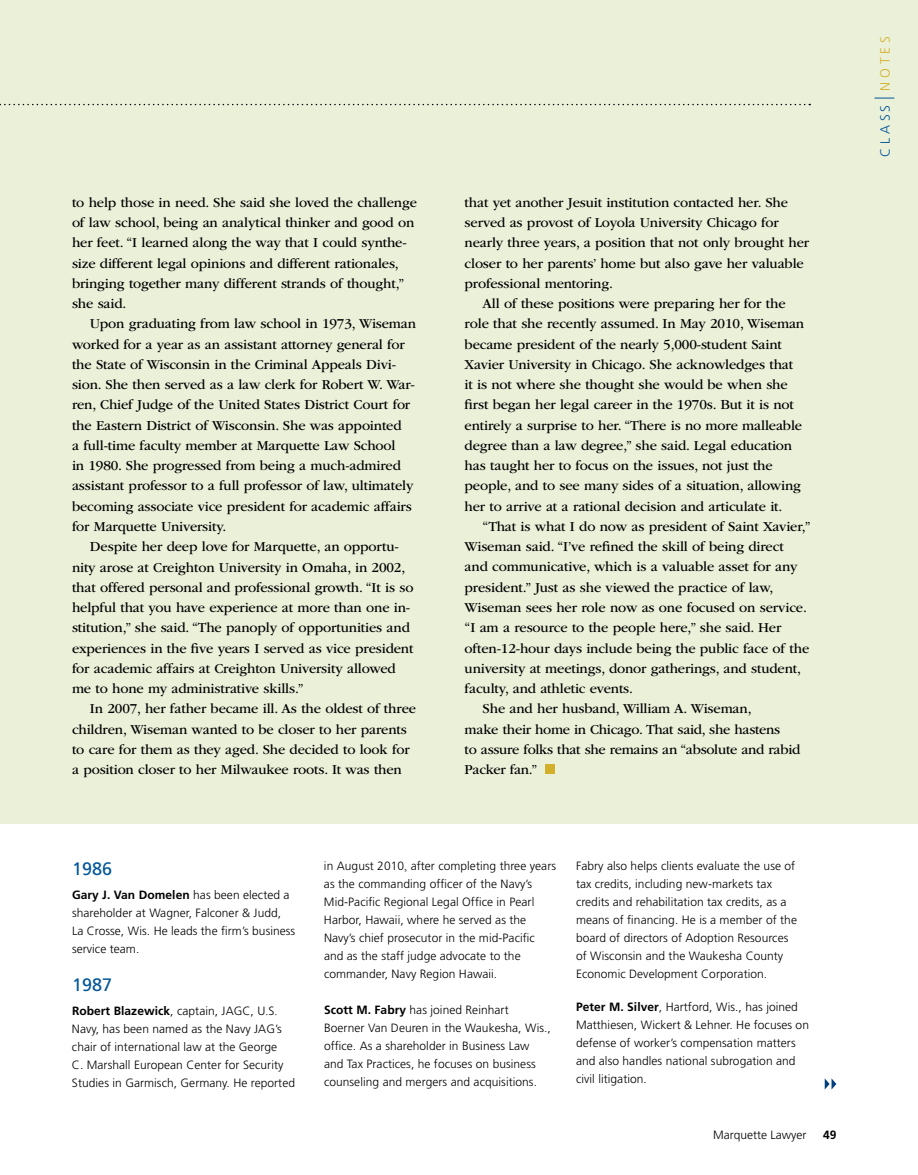
<style>
.page{position:relative;width:918px;height:1175px;background:#fff}
.page>*{position:absolute;margin:0;border:0;box-sizing:border-box;transform-origin:0 0}
.t1{font:18px "Frutiger";letter-spacing:.005em;color:#005699}
.t2{font:14.25px/20.2px "ITC Garamond Std";letter-spacing:-.01em;color:#000}
.t3{font:300 13.5px "Frutiger";letter-spacing:.3em;color:#005699}
.t4{font:300 12px/18px "Frutiger";letter-spacing:.005em;color:#000}
.t5{font:700 12px "Frutiger";color:#000}
.s1{font-weight:700}
.s2{font-family:"Times New Roman";font-weight:400}
.s3{color:#d4b02a}
</style>
<div class="page">
<div style="left:0;top:0;width:918px;height:824px;background:#ebf0d9"></div>
<div style="left:545px;top:764px;width:10px;height:10px;background:#d4b02a"></div>
<svg style="left:0;top:104px;width:810px;height:1px"></svg>
<svg style="left:874px;top:98px;width:20px;height:1px"></svg>
<svg style="left:825px;top:1078px;width:11px;height:11px"></svg>
<p class="t2" style="left:72px;top:192px;width:346px">to help those in need. She said she loved the challenge of law school, being an analytical thinker and good on her feet. “I learned along the way that I could synthe&shy;size different legal opinions and different rationales, bringing together many different strands of thought,” she said.</p>
<p class="t2" style="left:72px;top:314px;width:346px;text-indent:18px">Upon graduating from law school in 1973, Wiseman worked for a year as an assistant attorney general for the State of Wisconsin in the Criminal Appeals Divi&shy;sion. She then served as a law clerk for Robert W. War&shy;ren, Chief Judge of the United States District Court for the Eastern District of Wisconsin. She was appointed<br>a full-time faculty member at Marquette Law School<br>in 1980. She progressed from being a much-admired assistant professor to a full professor of law, ultimately becoming associate vice president for academic affairs for Marquette University.</p>
<p class="t2" style="left:72px;top:537px;width:343px;text-indent:18px">Despite her deep love for Marquette, an opportu&shy;nity arose at Creighton University in Omaha, in 2002, that offered personal and professional growth. “It is so helpful that you have experience at more than one in&shy;stitution,” she said. “The panoply of opportunities and experiences in the five years I served as vice president for academic affairs at Creighton University allowed me to hone my administrative skills.”</p>
<p class="t2" style="left:72px;top:699px;width:346px;text-indent:18px">In 2007, her father became ill. As the oldest of three children, Wiseman wanted to be closer to her parents to care for them as they aged. She decided to look for a position closer to her Milwaukee roots. It was then</p>
<p class="t2" style="left:465px;top:192px;width:325px">that yet another Jesuit institution contacted her. She</p>
<p class="t2" style="left:465px;top:213px;width:316px">served as provost of Loyola University Chicago for</p>
<p class="t2" style="left:465px;top:233px;width:346px">nearly three years, a position that not only brought her</p>
<p class="t2" style="left:465px;top:253px;width:341px">closer to her parents’ home but also gave her valuable</p>
<p class="t2" style="left:465px;top:273px;width:150px">professional mentoring.</p>
<p class="t2" style="left:483px;top:294px;width:305px">All of these positions were preparing her for the</p>
<p class="t2" style="left:465px;top:314px;width:341px">role that she recently assumed. In May 2010, Wiseman</p>
<p class="t2" style="left:465px;top:334px;width:319px">became president of the nearly 5,000-student Saint</p>
<p class="t2" style="left:465px;top:354px;width:330px">Xavier University in Chicago. She acknowledges that</p>
<p class="t2" style="left:465px;top:375px;width:325px">it is not where she thought she would be when she</p>
<p class="t2" style="left:465px;top:395px;width:331px">first began her legal career in the 1970s. But it is not</p>
<p class="t2" style="left:465px;top:415px;width:339px">entirely a surprise to her. “There is no more malleable</p>
<p class="t2" style="left:465px;top:435px;width:329px">degree than a law degree,” she said. Legal education</p>
<p class="t2" style="left:465px;top:456px;width:310px">has taught her to focus on the issues, not just the</p>
<p class="t2" style="left:465px;top:476px;width:338px">people, and to see many sides of a situation, allowing</p>
<p class="t2" style="left:465px;top:496px;width:319px">her to arrive at a rational decision and articulate it.</p>
<p class="t2" style="left:483px;top:516px;width:329px">“That is what I do now as president of Saint Xavier,”</p>
<p class="t2" style="left:465px;top:537px;width:321px">Wiseman said. “I’ve refined the skill of being direct</p>
<p class="t2" style="left:465px;top:557px;width:334px">and communicative, which is a valuable asset for any</p>
<p class="t2" style="left:465px;top:577px;width:310px">president.” Just as she viewed the practice of law,</p>
<p class="t2" style="left:465px;top:597px;width:344px">Wiseman sees her role now as one focused on service.</p>
<p class="t2" style="left:465px;top:618px;width:318px">“I am a resource to the people here,” she said. Her</p>
<p class="t2" style="left:465px;top:638px;width:346px">often-12-hour days include being the public face of the</p>
<p class="t2" style="left:465px;top:658px;width:338px">university at meetings, donor gatherings, and student,</p>
<p class="t2" style="left:465px;top:678px;width:170px">faculty, and athletic events.</p>
<p class="t2" style="left:483px;top:699px;width:270px">She and her husband, William A. Wiseman,</p>
<p class="t2" style="left:465px;top:719px;width:317px">make their home in Chicago. That said, she hastens</p>
<p class="t2" style="left:465px;top:739px;width:337px">to assure folks that she remains an “absolute and rabid</p>
<p class="t2" style="left:465px;top:759px;width:74px">Packer fan.”</p>
<p class="t1" style="left:72px;top:858px;width:42px">1986</p>
<p class="t4" style="left:72px;top:885px;width:225px"><span class="s1">Gary J. Van Domelen</span> has been elected a shareholder at Wagner, Falconer &amp; Judd, La Crosse, Wis. He leads the firm’s business service team.</p>
<p class="t1" style="left:72px;top:974px;width:42px">1987</p>
<p class="t4" style="left:72px;top:1002px;width:225px"><span class="s1">Robert Blazewick</span>, captain, JAGC, U<span class="s2">.</span>S<span class="s2">.<br></span>Navy, has been named as the Navy JAG’s chair of international law at the George<br>C. Marshall European Center for Security Studies in Garmisch, Germany. He reported</p>
<p class="t4" style="left:324px;top:857px;width:234px">in August 2010<span class="s2">,</span> after completing three years as the commanding officer of the Navy’s Mid-Pacific Regional Legal Office in Pearl Harbor, Hawaii, where he served as the Navy’s chief prosecutor in the mid-Pacific and as the staff judge advocate to the commander, Navy Region Hawaii.</p>
<p class="t4" style="left:324px;top:1001px;width:228px"><span class="s1">Scott M. Fabry</span> has joined Reinhart Boerner Van Deuren in the Waukesha, Wis., office. As a shareholder in Business Law and Tax Practices, he focuses on business counseling and mergers and acquisitions.</p>
<p class="t4" style="left:576px;top:857px;width:223px">Fabry also helps clients evaluate the use of tax credits, including new-markets tax credits and rehabilitation tax credits, as a means of financing. He is a member of the board of directors of Adoption Resources of Wisconsin and the Waukesha County Economic Development Corporation.</p>
<p class="t4" style="left:576px;top:998px;width:235px"><span class="s1">Peter M. Silver</span>, Hartford, Wis., has joined Matthiesen, Wickert &amp; Lehner. He focuses on defense of worker’s compensation matters and also handles national subrogation and civil litigation.</p>
<p class="t4" style="left:713px;top:1126px;width:95px">Marquette Lawyer</p>
<p class="t5" style="left:823px;top:1128px;width:15px">49</p>
<p class="t3" style="left:877px;top:157px;width:123px;rotate:-90deg">CLASS <span class="s3">NO TE S</span></p>
</div>
